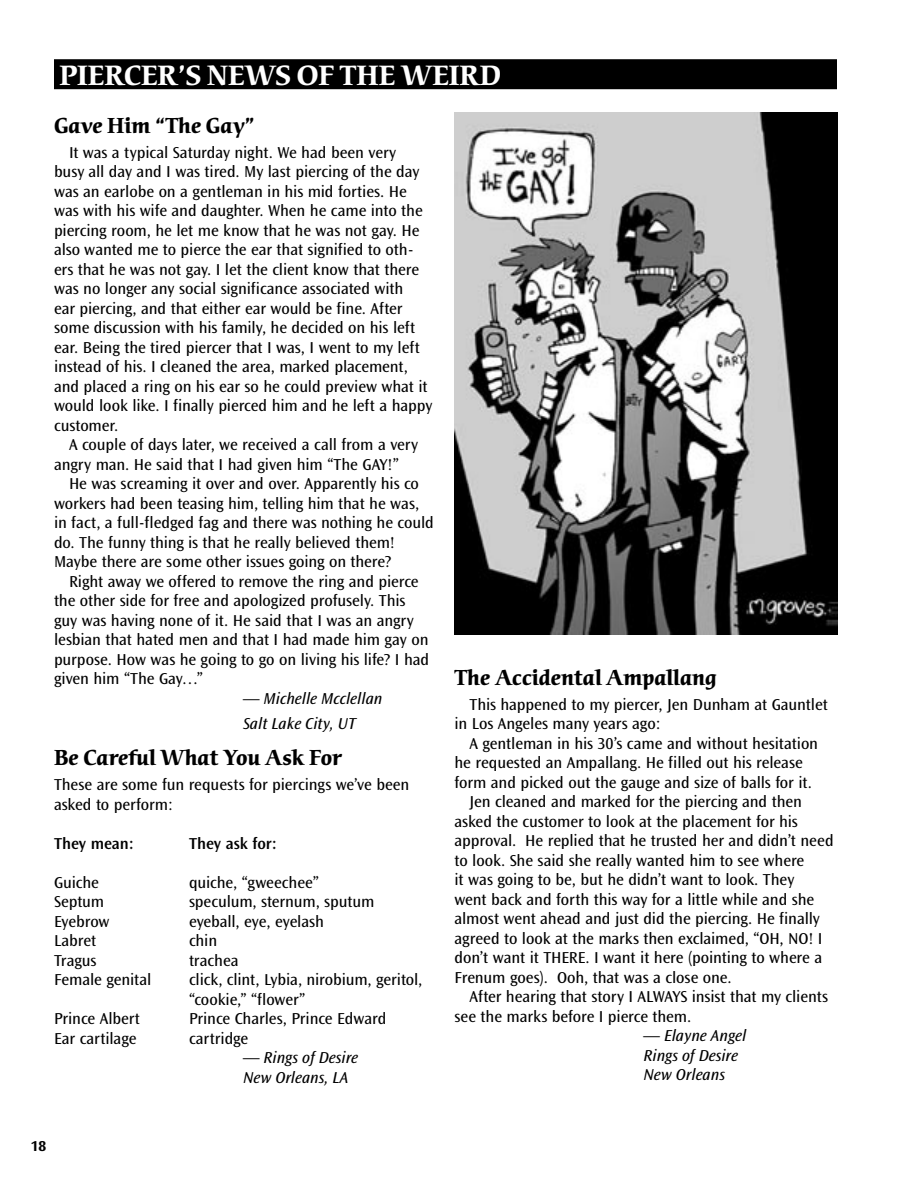
<style>
.page{position:relative;width:918px;height:1188px;background:#fff}
.page>*{position:absolute;margin:0;border:0;box-sizing:border-box;transform-origin:0 0}
.t1{font:700 27px "Cerigo Itc T";color:#fff}
.t2{font:700 21px "Cerigo Itc T";color:#000}
.t3{font:16.5px/19.5px "Ocean Sans";letter-spacing:-.005em;color:#000}
.t4{font:italic 16.5px/19.5px "Ocean Sans";color:#000}
.t5{font:600 16.5px "Ocean Sans";color:#000}
.t6{font:700 15px "Ocean Sans";color:#000}
</style>
<div class="page">
<div style="left:54px;top:59px;width:783px;height:30px;background:#000"></div>
<img style="left:454px;top:112px;width:384px;height:523px">
<h1 class="t1" style="left:59px;top:60px;width:443px">PIERCER’S NEWS OF THE WEIRD</h1>
<p class="t2" style="left:54px;top:113px;width:202px">Gave Him “The Gay”</p>
<p class="t3" style="left:54px;top:143px;width:380px;text-indent:15px">It was a typical Saturday night. We had been very<br>busy all day and I was tired. My last piercing of the day was an earlobe on a gentleman in his mid forties. He was with his wife and daughter. When he came into the piercing room, he let me know that he was not gay. He also wanted me to pierce the ear that signified to oth&shy;ers that he was not gay. I let the client know that there was no longer any social significance associated with<br>ear piercing, and that either ear would be fine. After some discussion with his family, he decided on his left ear. Being the tired piercer that I was, I went to my left instead of his. I cleaned the area, marked placement, and placed a ring on his ear so he could preview what it would look like. I finally pierced him and he left a happy customer.</p>
<p class="t3" style="left:54px;top:435px;width:366px;text-indent:15px">A couple of days later, we received a call from a very angry man. He said that I had given him “The GAY!”</p>
<p class="t3" style="left:54px;top:474px;width:381px;text-indent:15px">He was screaming it over and over. Apparently his co workers had been teasing him, telling him that he was, in fact, a full-fledged fag and there was nothing he could do. The funny thing is that he really believed them!<br>Maybe there are some other issues going on there?</p>
<p class="t3" style="left:54px;top:572px;width:377px;text-indent:15px">Right away we offered to remove the ring and pierce the other side for free and apologized profusely. This guy was having none of it. He said that I was an angry lesbian that hated men and that I had made him gay on purpose. How was he going to go on living his life? I had given him “The Gay…”</p>
<p class="t4" style="left:243px;top:686px;width:141px;line-height:25.2px">— Michelle Mcclellan<br>Salt Lake City, UT</p>
<p class="t2" style="left:54px;top:745px;width:289px">Be Careful What You Ask For</p>
<p class="t3" style="left:54px;top:775px;width:357px">These are some fun requests for piercings we’ve been asked to perform:</p>
<p class="t5" style="left:54px;top:834px;width:81px">They mean:</p>
<p class="t5" style="left:189px;top:834px;width:89px">They ask for:</p>
<p class="t3" style="left:54px;top:873px;width:46px">Guiche</p>
<p class="t3" style="left:189px;top:873px;width:132px">quiche, “gweechee”</p>
<p class="t3" style="left:54px;top:892px;width:52px">Septum</p>
<p class="t3" style="left:189px;top:892px;width:187px">speculum, sternum, sputum</p>
<p class="t3" style="left:54px;top:912px;width:57px">Eyebrow</p>
<p class="t3" style="left:189px;top:912px;width:136px">eyeball, eye, eyelash</p>
<p class="t3" style="left:54px;top:931px;width:44px">Labret</p>
<p class="t3" style="left:189px;top:931px;width:30px">chin</p>
<p class="t3" style="left:54px;top:951px;width:44px">Tragus</p>
<p class="t3" style="left:189px;top:951px;width:51px">trachea</p>
<p class="t3" style="left:54px;top:970px;width:99px">Female genital</p>
<p class="t3" style="left:189px;top:970px;width:235px">click, clint, Lybia, nirobium, geritol, “cookie,” “flower”</p>
<p class="t3" style="left:54px;top:1009px;width:88px">Prince Albert</p>
<p class="t3" style="left:189px;top:1009px;width:199px">Prince Charles, Prince Edward</p>
<p class="t3" style="left:54px;top:1029px;width:84px">Ear cartilage</p>
<p class="t3" style="left:189px;top:1029px;width:61px">cartridge</p>
<p class="t4" style="left:243px;top:1048px;width:117px">— Rings of Desire<br>New Orleans, LA</p>
<p class="t2" style="left:454px;top:665px;width:264px">The Accidental Ampallang</p>
<p class="t3" style="left:454px;top:695px;width:375px;text-indent:15px">This happened to my piercer, Jen Dunham at Gauntlet in Los Angeles many years ago:</p>
<p class="t3" style="left:470px;top:734px;width:350px">A gentleman in his 30’s came and without hesitation</p>
<p class="t3" style="left:454px;top:753px;width:350px">he requested an Ampallang. He filled out his release</p>
<p class="t3" style="left:454px;top:773px;width:359px">form and picked out the gauge and size of balls for it.</p>
<p class="t3" style="left:470px;top:792px;width:334px">Jen cleaned and marked for the piercing and then</p>
<p class="t3" style="left:454px;top:812px;width:345px">asked the customer to look at the placement for his</p>
<p class="t3" style="left:454px;top:831px;width:381px">approval. He replied that he trusted her and didn’t need</p>
<p class="t3" style="left:454px;top:851px;width:351px">to look. She said she really wanted him to see where</p>
<p class="t3" style="left:454px;top:870px;width:341px">it was going to be, but he didn’t want to look. They</p>
<p class="t3" style="left:454px;top:890px;width:361px">went back and forth this way for a little while and she</p>
<p class="t3" style="left:454px;top:909px;width:367px">almost went ahead and just did the piercing. He finally</p>
<p class="t3" style="left:454px;top:929px;width:370px">agreed to look at the marks then exclaimed, “OH, NO! I</p>
<p class="t3" style="left:454px;top:948px;width:369px">don’t want it THERE. I want it here (pointing to where a</p>
<p class="t3" style="left:454px;top:968px;width:279px">Frenum goes). Ooh, that was a close one.</p>
<p class="t3" style="left:470px;top:987px;width:360px">After hearing that story I ALWAYS insist that my clients</p>
<p class="t3" style="left:454px;top:1007px;width:238px">see the marks before I pierce them.</p>
<p class="t4" style="left:644px;top:1027px;width:104px">— Elayne Angel<br>Rings of Desire<br>New Orleans</p>
<p class="t6" style="left:31px;top:1138px;width:17px">18</p>
</div>
